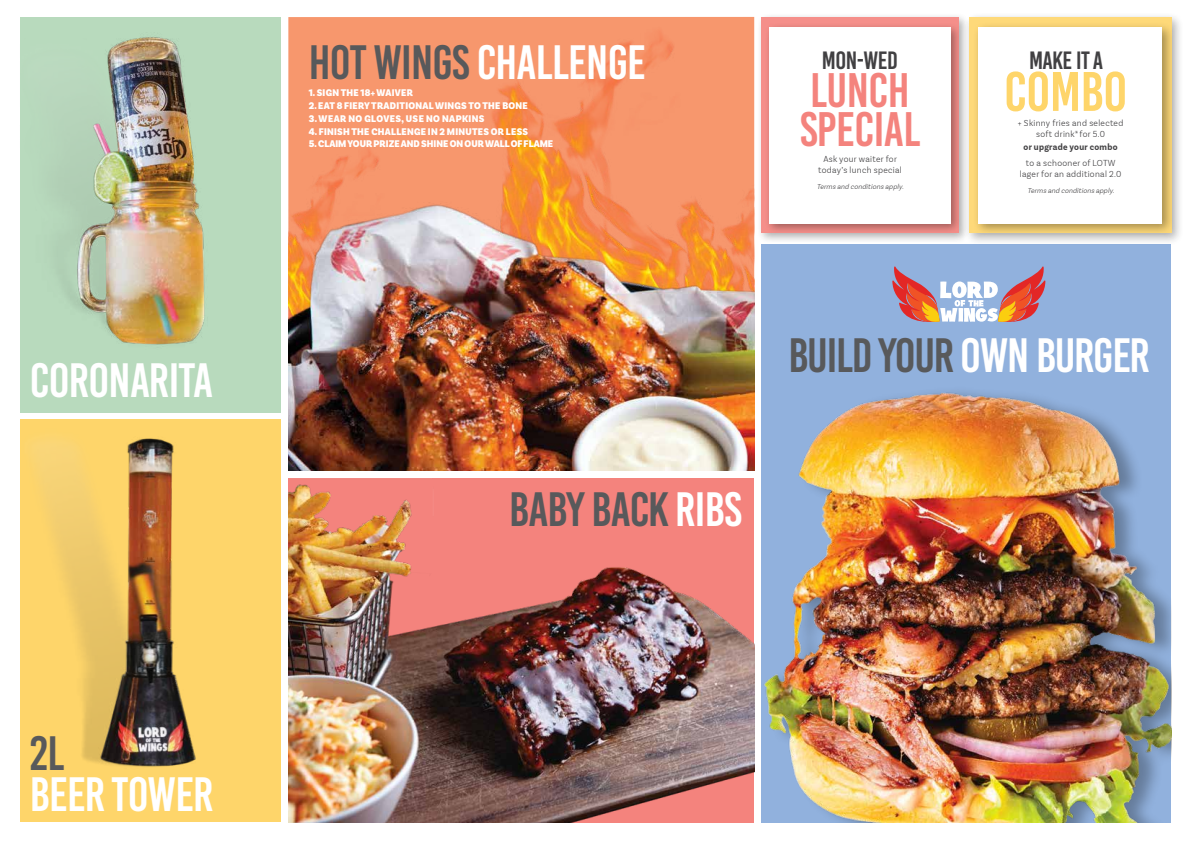
<style>
.page{position:relative;width:1191px;height:842px;background:#fff}
.page>*{position:absolute;margin:0;border:0;box-sizing:border-box;transform-origin:0 0}
.t1{font:55.6px "Bebas Kai";letter-spacing:-.01em;color:#fed56a}
.t2{font:48.4px/38.6px "Bebas Kai";letter-spacing:-.01em;color:#f4837d}
.t3{font:48.2px "Bebas Kai";letter-spacing:-.015em;color:#fff}
.t4{font:48.2px "Bebas Kai";letter-spacing:-.025em;color:#58595b}
.t5{font:25px "Bebas Kai";letter-spacing:-.02em;color:#414042}
.t6{font:10px "Basic Sans Narrow Basic Sans Nr Bl";letter-spacing:.03em;color:#fff}
.t7{font:10px "Basic Sans Narrow Basic Sans Nr Bl";letter-spacing:.005em;color:#fff}
.t8{font:9.3px/10.7px "Basic Sans Narrow Basic Sans Nr Lt";letter-spacing:.035em;color:#414042;text-align:center}
.t9{font:9.3px "Basic Sans Narrow Basic Sans Nr Bd";letter-spacing:.035em;color:#414042}
.t10{font:italic 7.4px "Basic Sans Narrow Basic Sans Nr Lt";color:#414042}
.s1{color:#58595b}
.s2{color:#fff}
</style>
<div class="page">
<div style="left:761px;top:244px;width:410px;height:578px;background:#91b1dd"></div>
<img style="left:764px;top:280px;width:407px;height:542px">
<img style="left:20px;top:17px;width:261px;height:395px">
<div style="left:20px;top:420px;width:261px;height:402px;background:#fed56a"></div>
<img style="left:32px;top:438px;width:164px;height:329px">
<img style="left:288px;top:478px;width:466px;height:344px">
<div style="left:288px;top:17px;width:466px;height:454px;background:#f7976d"></div>
<img style="left:492px;top:33px;width:261px;height:158px">
<img style="left:288px;top:141px;width:227px;height:50px">
<img style="left:288px;top:191px;width:466px;height:280px">
<div style="left:963px;top:12px;width:221px;height:234px;background:#000;opacity:.35"></div>
<div style="left:969px;top:17px;width:202px;height:216px;background:#fed979"></div>
<div style="left:972px;top:21px;width:202px;height:215px;background:#000;opacity:.35"></div>
<div style="left:978px;top:27px;width:183px;height:196px;background:#fff"></div>
<div style="left:756px;top:13px;width:214px;height:231px;background:#000;opacity:.35"></div>
<div style="left:761px;top:17px;width:197px;height:216px;background:#f58f8a"></div>
<div style="left:765px;top:22px;width:197px;height:213px;background:#000;opacity:.35"></div>
<div style="left:769px;top:27px;width:181px;height:196px;background:#fff"></div>
<svg style="left:892px;top:266px;width:153px;height:57px"></svg>
<h3 class="t3" style="left:30px;top:355px;width:185px">CORONARITA</h3>
<h3 class="t4" style="left:30px;top:727px;width:36px">2L</h3>
<h3 class="t3" style="left:30px;top:768px;width:185px">BEER TOWER</h3>
<h3 class="t3" style="left:309px;top:36px;width:339px"><span class="s1">HOT WINGS</span> CHALLENGE</h3>
<p class="t6" style="left:309px;top:88px;width:106px">1. SIGN THE 18+ WAIVER</p>
<p class="t6" style="left:309px;top:101px;width:220px">2. EAT 8 FIERY TRADITIONAL WINGS TO THE BONE</p>
<p class="t6" style="left:309px;top:114px;width:177px">3. WEAR NO GLOVES, USE NO NAPKINS</p>
<p class="t6" style="left:309px;top:127px;width:221px">4. FINISH THE CHALLENGE IN 2 MINUTES OR LESS</p>
<p class="t7" style="left:309px;top:140px;width:246px">5. CLAIM YOUR PRIZE AND SHINE ON OUR WALL OF FLAME</p>
<h3 class="t5" style="left:822px;top:47px;width:77px">MON-WED</h3>
<h2 class="t2" style="left:800px;top:72px;width:122px">LUNCH<br>SPECIAL</h2>
<p class="t8" style="left:818px;top:154px;width:85px">Ask your waiter for today’s lunch special</p>
<p class="t10" style="left:817px;top:183px;width:90px">Terms and conditions apply.</p>
<h3 class="t5" style="left:1029px;top:46px;width:76px">MAKE IT A</h3>
<h1 class="t1" style="left:1004px;top:62px;width:125px">COMBO</h1>
<p class="t8" style="left:1017px;top:119px;width:107px">+ Skinny fries and selected soft drink* for 5.0</p>
<p class="t9" style="left:1023px;top:143px;width:95px">or upgrade your combo</p>
<p class="t8" style="left:1020px;top:158px;width:103px">to a schooner of LOTW lager for an additional 2.0</p>
<p class="t10" style="left:1027px;top:187px;width:90px">Terms and conditions apply.</p>
<h3 class="t4" style="left:509px;top:483px;width:234px">BABY BACK <span class="s2">RIBS</span></h3>
<h3 class="t4" style="left:788px;top:329px;width:363px">BUILD YOUR <span class="s2">OWN BURGER</span></h3>
</div>
